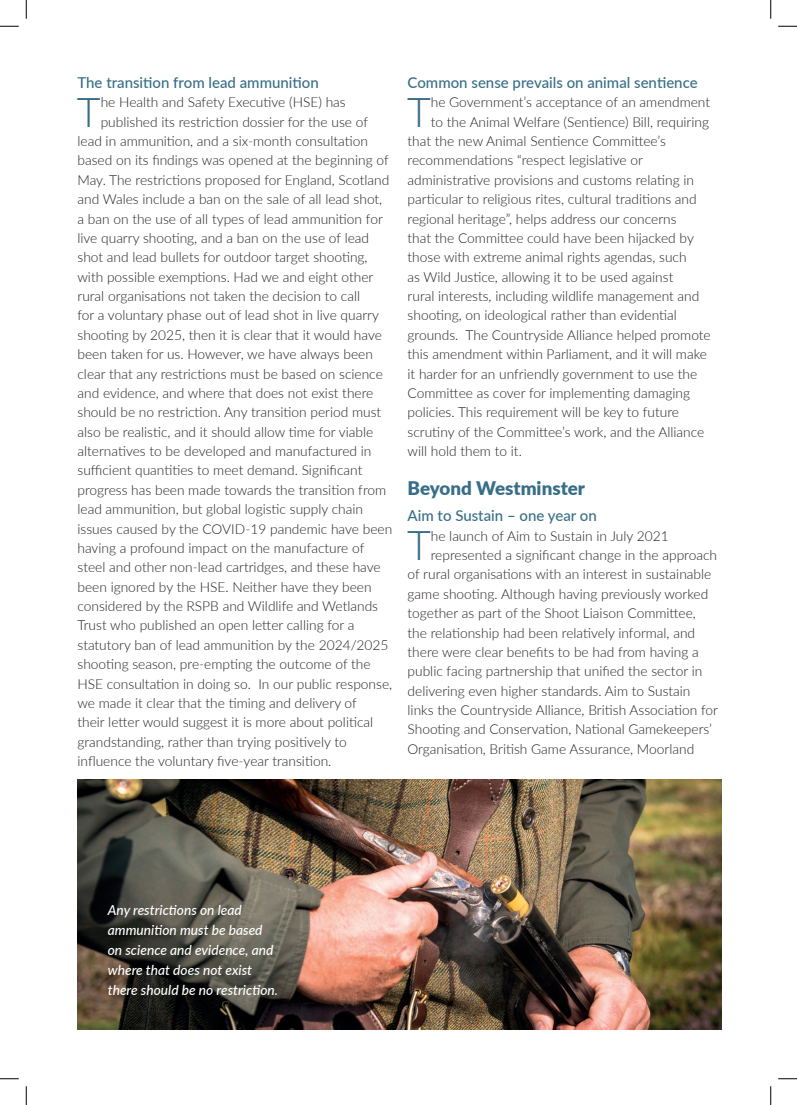
<style>
.page{position:relative;width:797px;height:1105px;background:#fff}
.page>*{position:absolute;margin:0;border:0;box-sizing:border-box;transform-origin:0 0}
.t1{font:300 41.12px "Lato";color:#386e87}
.t2{font:900 18.75px "Lato";color:#386e87}
.t3{font:500 15px "Lato";color:#386e87}
.t4{font:300 13.75px "Lato";color:#231f20}
.t5{font:italic 500 13.75px/20px "Lato";color:#fff}
</style>
<div class="page">
<img style="left:77px;top:779px;width:644px;height:250px">
<svg style="left:0;top:25px;width:19px;height:2px"></svg>
<svg style="left:778px;top:25px;width:19px;height:2px"></svg>
<svg style="left:0;top:1078px;width:19px;height:1px"></svg>
<svg style="left:778px;top:1078px;width:19px;height:1px"></svg>
<svg style="left:25px;top:0;width:2px;height:19px"></svg>
<svg style="left:25px;top:1086px;width:2px;height:19px"></svg>
<svg style="left:770px;top:0;width:1px;height:19px"></svg>
<svg style="left:770px;top:1086px;width:1px;height:19px"></svg>
<p class="t3" style="left:77px;top:72px;width:243px">The transition from lead ammunition</p>
<h1 class="t1" style="left:77px;top:83px;width:25px">T</h1>
<p class="t4" style="left:101px;top:93px;width:246px">he Health and Safety Executive (HSE) has</p>
<p class="t4" style="left:101px;top:112px;width:269px">published its restriction dossier for the use of</p>
<p class="t4" style="left:77px;top:132px;width:292px">lead in ammunition, and a six-month consultation</p>
<p class="t4" style="left:77px;top:151px;width:313px">based on its findings was opened at the beginning of</p>
<p class="t4" style="left:77px;top:170px;width:313px">May. The restrictions proposed for England, Scotland</p>
<p class="t4" style="left:77px;top:190px;width:306px">and Wales include a ban on the sale of all lead shot,</p>
<p class="t4" style="left:77px;top:209px;width:307px">a ban on the use of all types of lead ammunition for</p>
<p class="t4" style="left:77px;top:228px;width:293px">live quarry shooting, and a ban on the use of lead</p>
<p class="t4" style="left:77px;top:248px;width:291px">shot and lead bullets for outdoor target shooting,</p>
<p class="t4" style="left:77px;top:267px;width:297px">with possible exemptions. Had we and eight other</p>
<p class="t4" style="left:77px;top:287px;width:284px">rural organisations not taken the decision to call</p>
<p class="t4" style="left:77px;top:306px;width:303px">for a voluntary phase out of lead shot in live quarry</p>
<p class="t4" style="left:77px;top:325px;width:306px">shooting by 2025, then it is clear that it would have</p>
<p class="t4" style="left:77px;top:345px;width:297px">been taken for us. However, we have always been</p>
<p class="t4" style="left:77px;top:364px;width:307px">clear that any restrictions must be based on science</p>
<p class="t4" style="left:77px;top:383px;width:297px">and evidence, and where that does not exist there</p>
<p class="t4" style="left:77px;top:403px;width:305px">should be no restriction. Any transition period must</p>
<p class="t4" style="left:77px;top:422px;width:297px">also be realistic, and it should allow time for viable</p>
<p class="t4" style="left:77px;top:442px;width:295px">alternatives to be developed and manufactured in</p>
<p class="t4" style="left:77px;top:461px;width:286px">sufficient quantities to meet demand. Significant</p>
<p class="t4" style="left:77px;top:480px;width:310px">progress has been made towards the transition from</p>
<p class="t4" style="left:77px;top:500px;width:287px">lead ammunition, but global logistic supply chain</p>
<p class="t4" style="left:77px;top:519px;width:316px">issues caused by the COVID-19 pandemic have been</p>
<p class="t4" style="left:77px;top:538px;width:288px">having a profound impact on the manufacture of</p>
<p class="t4" style="left:77px;top:558px;width:305px">steel and other non-lead cartridges, and these have</p>
<p class="t4" style="left:77px;top:577px;width:295px">been ignored by the HSE. Neither have they been</p>
<p class="t4" style="left:77px;top:597px;width:302px">considered by the RSPB and Wildlife and Wetlands</p>
<p class="t4" style="left:77px;top:616px;width:278px">Trust who published an open letter calling for a</p>
<p class="t4" style="left:77px;top:635px;width:312px">statutory ban of lead ammunition by the 2024/2025</p>
<p class="t4" style="left:77px;top:655px;width:295px">shooting season, pre-empting the outcome of the</p>
<p class="t4" style="left:77px;top:674px;width:316px">HSE consultation in doing so. In our public response,</p>
<p class="t4" style="left:77px;top:693px;width:281px">we made it clear that the timing and delivery of</p>
<p class="t4" style="left:77px;top:713px;width:297px">their letter would suggest it is more about political</p>
<p class="t4" style="left:77px;top:732px;width:271px">grandstanding, rather than trying positively to</p>
<p class="t4" style="left:77px;top:752px;width:255px">influence the voluntary five-year transition.</p>
<p class="t3" style="left:407px;top:72px;width:291px">Common sense prevails on animal sentience</p>
<h1 class="t1" style="left:407px;top:83px;width:25px">T</h1>
<p class="t4" style="left:431px;top:93px;width:281px">he Government’s acceptance of an amendment</p>
<p class="t4" style="left:431px;top:112px;width:280px">to the Animal Welfare (Sentience) Bill, requiring</p>
<p class="t4" style="left:407px;top:132px;width:260px">that the new Animal Sentience Committee’s</p>
<p class="t4" style="left:407px;top:151px;width:237px">recommendations “respect legislative or</p>
<p class="t4" style="left:407px;top:170px;width:288px">administrative provisions and customs relating in</p>
<p class="t4" style="left:407px;top:190px;width:291px">particular to religious rites, cultural traditions and</p>
<p class="t4" style="left:407px;top:209px;width:270px">regional heritage”, helps address our concerns</p>
<p class="t4" style="left:407px;top:228px;width:288px">that the Committee could have been hijacked by</p>
<p class="t4" style="left:407px;top:248px;width:280px">those with extreme animal rights agendas, such</p>
<p class="t4" style="left:407px;top:267px;width:267px">as Wild Justice, allowing it to be used against</p>
<p class="t4" style="left:407px;top:287px;width:293px">rural interests, including wildlife management and</p>
<p class="t4" style="left:407px;top:306px;width:271px">shooting, on ideological rather than evidential</p>
<p class="t4" style="left:407px;top:325px;width:305px">grounds. The Countryside Alliance helped promote</p>
<p class="t4" style="left:407px;top:345px;width:301px">this amendment within Parliament, and it will make</p>
<p class="t4" style="left:407px;top:364px;width:291px">it harder for an unfriendly government to use the</p>
<p class="t4" style="left:407px;top:383px;width:284px">Committee as cover for implementing damaging</p>
<p class="t4" style="left:407px;top:403px;width:273px">policies. This requirement will be key to future</p>
<p class="t4" style="left:407px;top:422px;width:298px">scrutiny of the Committee’s work, and the Alliance</p>
<p class="t4" style="left:407px;top:442px;width:116px">will hold them to it.</p>
<h2 class="t2" style="left:407px;top:474px;width:179px">Beyond Westminster</h2>
<p class="t3" style="left:407px;top:505px;width:191px">Aim to Sustain – one year on</p>
<h1 class="t1" style="left:407px;top:517px;width:25px">T</h1>
<p class="t4" style="left:431px;top:526px;width:239px">he launch of Aim to Sustain in July 2021</p>
<p class="t4" style="left:431px;top:546px;width:288px">represented a significant change in the approach</p>
<p class="t4" style="left:407px;top:565px;width:305px">of rural organisations with an interest in sustainable</p>
<p class="t4" style="left:407px;top:584px;width:302px">game shooting. Although having previously worked</p>
<p class="t4" style="left:407px;top:604px;width:290px">together as part of the Shoot Liaison Committee,</p>
<p class="t4" style="left:407px;top:623px;width:289px">the relationship had been relatively informal, and</p>
<p class="t4" style="left:407px;top:642px;width:293px">there were clear benefits to be had from having a</p>
<p class="t4" style="left:407px;top:662px;width:296px">public facing partnership that unified the sector in</p>
<p class="t4" style="left:407px;top:681px;width:284px">delivering even higher standards. Aim to Sustain</p>
<p class="t4" style="left:407px;top:701px;width:312px">links the Countryside Alliance, British Association for</p>
<p class="t4" style="left:407px;top:720px;width:306px">Shooting and Conservation, National Gamekeepers’</p>
<p class="t4" style="left:407px;top:739px;width:288px">Organisation, British Game Assurance, Moorland</p>
<p class="t5" style="left:108px;top:900px;width:172px">Any restrictions on lead ammunition must be based on science and evidence, and where that does not exist there should be no restriction.</p>
</div>
